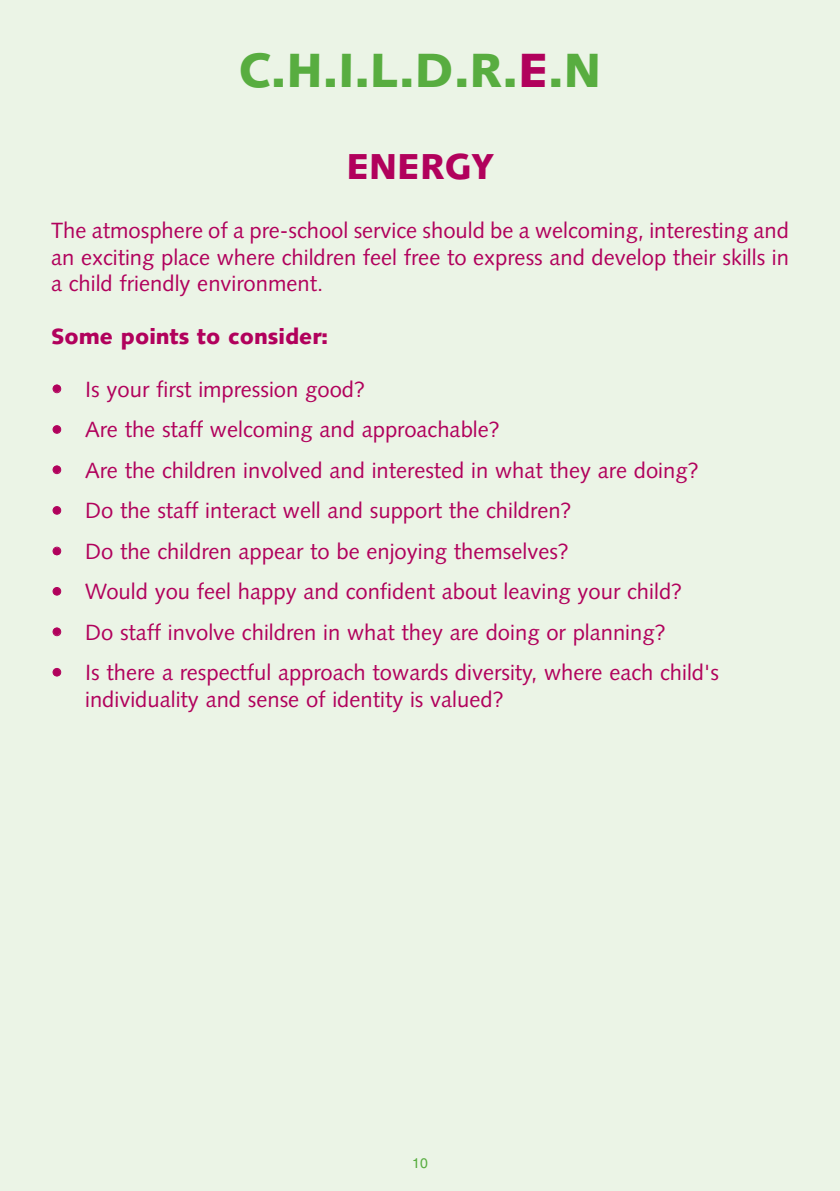
<style>
.page{position:relative;width:840px;height:1191px;background:#fff}
.page>*{position:absolute;margin:0;border:0;box-sizing:border-box;transform-origin:0 0}
.t1{font:900 48px "Syntax";color:#58ad40}
.t2{font:900 36px "Syntax";color:#b1015c}
.t3{font:22px/26.4px "Syntax";color:#b1015c;text-align:justify}
.t4{font:900 22px "Syntax";color:#b1015c}
.t5{font:14px "Helvetica";color:#58ad40}
.s1{color:#b1015c}
</style>
<div class="page">
<div style="left:0;top:0;width:839px;height:1191px;background:#ebf4e6"></div>
<h1 class="t1" style="left:238px;top:51px;width:364px">C.H.I.L.D.R.<span class="s1">E</span>.N</h1>
<h2 class="t2" style="left:346px;top:152px;width:148px">ENERGY</h2>
<p class="t3" style="left:51px;top:219px;width:739px">The atmosphere of a pre-school service should be a welcoming, interesting and an exciting place where children feel free to express and develop their skills in a child friendly environment.</p>
<p class="t4" style="left:51px;top:327px;width:279px">Some points to consider:</p>
<p class="t3" style="left:51px;top:378px;width:315px">• Is your first impression good?</p>
<p class="t3" style="left:51px;top:418px;width:449px">• Are the staff welcoming and approachable?</p>
<p class="t3" style="left:51px;top:459px;width:648px">• Are the children involved and interested in what they are doing?</p>
<p class="t3" style="left:51px;top:499px;width:521px">• Do the staff interact well and support the children?</p>
<p class="t3" style="left:51px;top:540px;width:518px">• Do the children appear to be enjoying themselves?</p>
<p class="t3" style="left:51px;top:580px;width:632px">• Would you feel happy and confident about leaving your child?</p>
<p class="t3" style="left:51px;top:621px;width:615px">• Do staff involve children in what they are doing or planning?</p>
<p class="t3" style="left:85px;top:661px;width:635px;text-indent:-34px">• Is there a respectful approach towards diversity, where each child's individuality and sense of identity is valued?</p>
<p class="t5" style="left:412px;top:1157px;width:17px">10</p>
</div>
